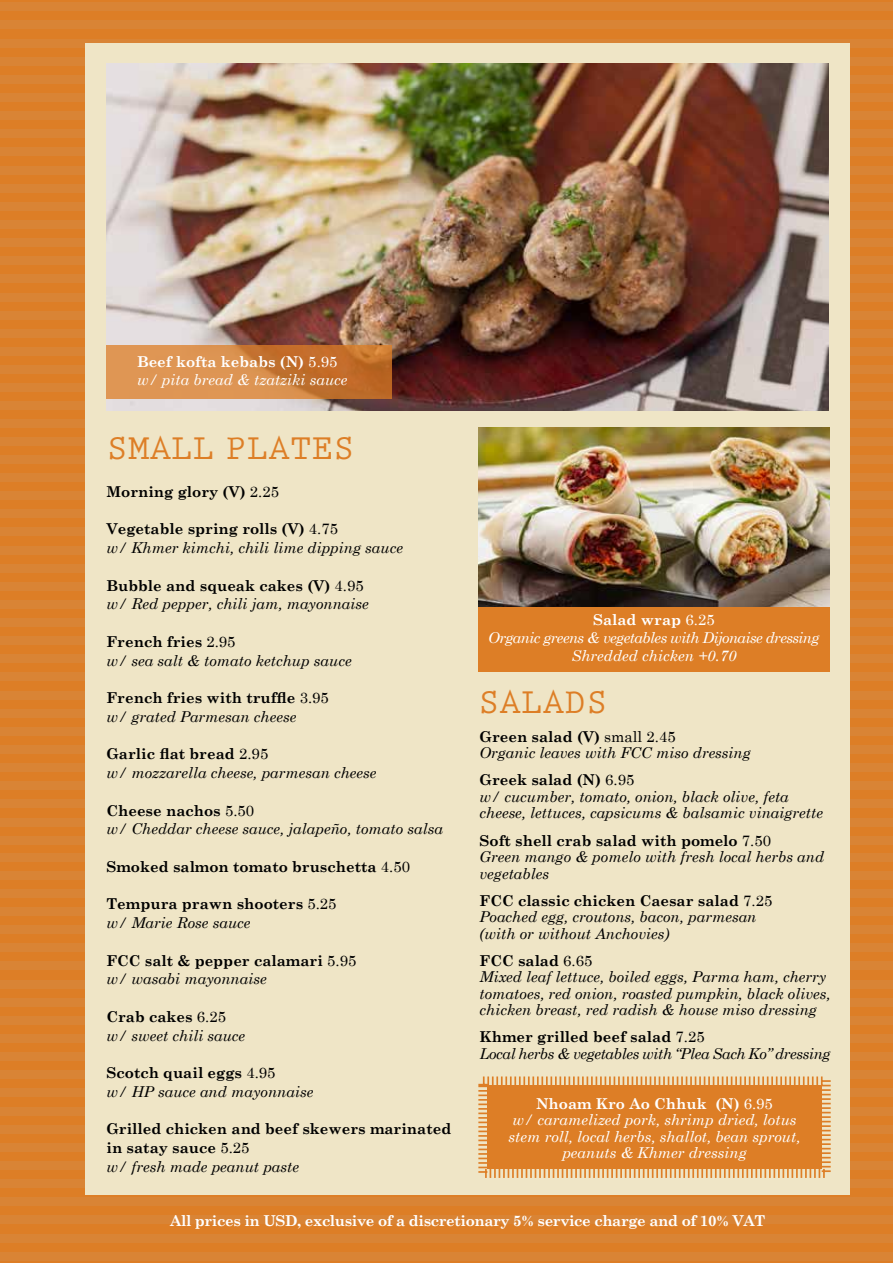
<style>
.page{position:relative;width:893px;height:1263px;background:#dd7e26}
.page>*{position:absolute;margin:0;border:0;box-sizing:border-box;transform-origin:0 0}
.t1{font:700 36px "Prestige Elite Std";color:#dd7e26}
.t2{font:italic 15px/16.5px "Century Schoolbook";color:#000}
.t3{font:700 15px/18.8px "Century Schoolbook";color:#000}
.t4{font:italic 15px/16.5px "Century Schoolbook";color:#fff;text-align:center}
.t5{font:italic 15px/18px "Century Schoolbook";letter-spacing:-.04em;color:#fff;text-align:center}
.t6{font:italic 15px/16.5px "Century Schoolbook";letter-spacing:-.025em;color:#000}
.t7{font:700 15px "Century Schoolbook";letter-spacing:-.025em;color:#fff}
.s1{font-weight:700;font-style:normal}
.s2{font-style:normal}
.s3{font-weight:400}
.s4{font-weight:400;font-style:italic}
</style>
<div class="page">
<div style="left:0;top:419px;width:893px;height:8px;background:#d98435"></div>
<div style="left:0;top:437px;width:893px;height:8px;background:#d98435"></div>
<div style="left:0;top:455px;width:893px;height:8px;background:#d98435"></div>
<div style="left:0;top:473px;width:893px;height:9px;background:#d98435"></div>
<div style="left:0;top:491px;width:893px;height:9px;background:#d98435"></div>
<div style="left:0;top:510px;width:893px;height:8px;background:#d98435"></div>
<div style="left:0;top:528px;width:893px;height:8px;background:#d98435"></div>
<div style="left:0;top:546px;width:893px;height:8px;background:#d98435"></div>
<div style="left:0;top:564px;width:893px;height:8px;background:#d98435"></div>
<div style="left:0;top:582px;width:893px;height:8px;background:#d98435"></div>
<div style="left:0;top:600px;width:893px;height:9px;background:#d98435"></div>
<div style="left:0;top:618px;width:893px;height:9px;background:#d98435"></div>
<div style="left:0;top:636px;width:893px;height:9px;background:#d98435"></div>
<div style="left:0;top:655px;width:893px;height:8px;background:#d98435"></div>
<div style="left:0;top:673px;width:893px;height:8px;background:#d98435"></div>
<div style="left:0;top:691px;width:893px;height:8px;background:#d98435"></div>
<div style="left:0;top:709px;width:893px;height:8px;background:#d98435"></div>
<div style="left:0;top:727px;width:893px;height:8px;background:#d98435"></div>
<div style="left:0;top:745px;width:893px;height:9px;background:#d98435"></div>
<div style="left:0;top:763px;width:893px;height:9px;background:#d98435"></div>
<div style="left:0;top:782px;width:893px;height:8px;background:#d98435"></div>
<div style="left:0;top:800px;width:893px;height:8px;background:#d98435"></div>
<div style="left:0;top:818px;width:893px;height:8px;background:#d98435"></div>
<div style="left:0;top:836px;width:893px;height:8px;background:#d98435"></div>
<div style="left:0;top:853px;width:893px;height:8px;background:#d98435"></div>
<div style="left:0;top:871px;width:893px;height:8px;background:#d98435"></div>
<div style="left:0;top:889px;width:893px;height:8px;background:#d98435"></div>
<div style="left:0;top:907px;width:893px;height:9px;background:#d98435"></div>
<div style="left:0;top:925px;width:893px;height:9px;background:#d98435"></div>
<div style="left:0;top:944px;width:893px;height:8px;background:#d98435"></div>
<div style="left:0;top:962px;width:893px;height:8px;background:#d98435"></div>
<div style="left:0;top:980px;width:893px;height:8px;background:#d98435"></div>
<div style="left:0;top:998px;width:893px;height:8px;background:#d98435"></div>
<div style="left:0;top:1016px;width:893px;height:8px;background:#d98435"></div>
<div style="left:0;top:1034px;width:893px;height:9px;background:#d98435"></div>
<div style="left:0;top:1052px;width:893px;height:9px;background:#d98435"></div>
<div style="left:0;top:1070px;width:893px;height:9px;background:#d98435"></div>
<div style="left:0;top:1089px;width:893px;height:8px;background:#d98435"></div>
<div style="left:0;top:1107px;width:893px;height:8px;background:#d98435"></div>
<div style="left:0;top:1125px;width:893px;height:8px;background:#d98435"></div>
<div style="left:0;top:1143px;width:893px;height:8px;background:#d98435"></div>
<div style="left:0;top:1161px;width:893px;height:8px;background:#d98435"></div>
<div style="left:0;top:1179px;width:893px;height:9px;background:#d98435"></div>
<div style="left:0;top:1197px;width:893px;height:9px;background:#d98435"></div>
<div style="left:0;top:1216px;width:893px;height:8px;background:#d98435"></div>
<div style="left:0;top:1234px;width:893px;height:8px;background:#d98435"></div>
<div style="left:0;top:1252px;width:893px;height:8px;background:#d98435"></div>
<div style="left:0;top:3px;width:893px;height:8px;background:#d98435"></div>
<div style="left:0;top:21px;width:893px;height:8px;background:#d98435"></div>
<div style="left:0;top:39px;width:893px;height:8px;background:#d98435"></div>
<div style="left:0;top:57px;width:893px;height:8px;background:#d98435"></div>
<div style="left:0;top:75px;width:893px;height:9px;background:#d98435"></div>
<div style="left:0;top:93px;width:893px;height:9px;background:#d98435"></div>
<div style="left:0;top:111px;width:893px;height:9px;background:#d98435"></div>
<div style="left:0;top:130px;width:893px;height:8px;background:#d98435"></div>
<div style="left:0;top:148px;width:893px;height:8px;background:#d98435"></div>
<div style="left:0;top:166px;width:893px;height:8px;background:#d98435"></div>
<div style="left:0;top:184px;width:893px;height:8px;background:#d98435"></div>
<div style="left:0;top:202px;width:893px;height:8px;background:#d98435"></div>
<div style="left:0;top:220px;width:893px;height:9px;background:#d98435"></div>
<div style="left:0;top:238px;width:893px;height:9px;background:#d98435"></div>
<div style="left:0;top:257px;width:893px;height:8px;background:#d98435"></div>
<div style="left:0;top:275px;width:893px;height:8px;background:#d98435"></div>
<div style="left:0;top:293px;width:893px;height:8px;background:#d98435"></div>
<div style="left:0;top:311px;width:893px;height:8px;background:#d98435"></div>
<div style="left:0;top:329px;width:893px;height:8px;background:#d98435"></div>
<div style="left:0;top:347px;width:893px;height:9px;background:#d98435"></div>
<div style="left:0;top:365px;width:893px;height:9px;background:#d98435"></div>
<div style="left:0;top:383px;width:893px;height:9px;background:#d98435"></div>
<div style="left:0;top:402px;width:893px;height:8px;background:#d98435"></div>
<div style="left:85px;top:43px;width:765px;height:1152px;background:#efe5c6"></div>
<img style="left:106px;top:64px;width:723px;height:346px">
<svg style="left:106px;top:345px;width:286px;height:53px;background:#d18441"></svg>
<img style="left:479px;top:428px;width:350px;height:180px">
<div style="left:478px;top:608px;width:351px;height:64px;background:#dd7e26"></div>
<svg style="left:478px;top:1076px;width:353px;height:102px;background:#df8c3c"></svg>
<p class="t4" style="left:137px;top:352px;width:212px;line-height:18px;text-align:left"><span class="s1">Beef kofta kebabs (N)</span> <span class="s2">5.95 </span>w/ pita bread &amp; tzatziki sauce</p>
<h1 class="t1" style="left:106px;top:429px;width:250px">SMALL PLATES</h1>
<p class="t3" style="left:106px;top:482px;width:174px">Morning glory (V) <span class="s3">2.25</span></p>
<p class="t2" style="left:106px;top:519px;width:298px;line-height:18.8px"><span class="s1">Vegetable spring rolls (V)</span> <span class="s2">4.75<br></span>w/ Khmer kimchi, chili lime dipping sauce</p>
<p class="t2" style="left:106px;top:575px;width:264px;line-height:18.8px"><span class="s1">Bubble and squeak cakes (V)</span> <span class="s2">4.95 </span>w/ Red pepper, chili jam, mayonnaise</p>
<p class="t2" style="left:106px;top:632px;width:247px;line-height:18.8px"><span class="s1">French fries</span> <span class="s2">2.95<br></span>w/ sea salt &amp; tomato ketchup sauce</p>
<p class="t3" style="left:106px;top:688px;width:224px">French fries with truffle <span class="s3">3.95 </span><span class="s4">w/ grated Parmesan cheese</span></p>
<p class="t2" style="left:106px;top:744px;width:272px;line-height:18.8px"><span class="s1">Garlic flat bread</span> <span class="s2">2.95<br></span>w/ mozzarella cheese, parmesan cheese</p>
<p class="t2" style="left:106px;top:800px;width:338px;line-height:18.8px"><span class="s1">Cheese nachos</span> <span class="s2">5.50<br></span>w/ Cheddar cheese sauce, jalapeño, tomato salsa</p>
<p class="t3" style="left:106px;top:857px;width:305px">Smoked salmon tomato bruschetta <span class="s3">4.50</span></p>
<p class="t3" style="left:106px;top:894px;width:232px">Tempura prawn shooters <span class="s3">5.25 </span><span class="s4">w/ Marie Rose sauce</span></p>
<p class="t3" style="left:106px;top:951px;width:251px">FCC salt &amp; pepper calamari <span class="s3">5.95 </span><span class="s4">w/ wasabi mayonnaise</span></p>
<p class="t2" style="left:106px;top:1007px;width:140px;line-height:18.8px"><span class="s1">Crab cakes</span> <span class="s2">6.25 </span>w/ sweet chili sauce</p>
<p class="t2" style="left:106px;top:1063px;width:208px;line-height:18.8px"><span class="s1">Scotch quail eggs</span> <span class="s2">4.95<br></span>w/ HP sauce and mayonnaise</p>
<p class="t3" style="left:106px;top:1119px;width:346px">Grilled chicken and beef skewers marinated in satay sauce <span class="s3">5.25<br></span><span class="s4">w/ fresh made peanut paste</span></p>
<p class="t7" style="left:170px;top:1211px;width:597px">All prices in USD, exclusive of a discretionary 5% service charge and of 10% VAT</p>
<p class="t5" style="left:488px;top:610px;width:333px"><span class="s1">Salad wrap</span> <span class="s2">6.25<br></span>Organic greens &amp; vegetables with Dijonaise dressing<br>Shredded chicken +0.70</p>
<h1 class="t1" style="left:478px;top:683px;width:131px">SALADS</h1>
<p class="t2" style="left:479px;top:728px;width:273px"><span class="s1">Green salad (V)</span> <span class="s2">small 2.45<br></span>Organic leaves with FCC miso dressing</p>
<p class="t2" style="left:479px;top:771px;width:345px"><span class="s1">Greek salad (N)</span> <span class="s2">6.95<br></span>w/ cucumber, tomato, onion, black olive, feta cheese, lettuces, capsicums &amp; balsamic vinaigrette</p>
<p class="t2" style="left:479px;top:832px;width:346px"><span class="s1">Soft shell crab salad with pomelo</span> <span class="s2">7.50<br></span>Green mango &amp; pomelo with fresh local herbs and vegetables</p>
<p class="t2" style="left:479px;top:892px;width:294px"><span class="s1">FCC classic chicken Caesar salad</span> <span class="s2">7.25<br></span>Poached egg, croutons, bacon, parmesan (with or without Anchovies)</p>
<p class="t2" style="left:479px;top:952px;width:353px"><span class="s1">FCC salad</span> <span class="s2">6.65<br></span>Mixed leaf lettuce, boiled eggs, Parma ham, cherry tomatoes, red onion, roasted pumpkin, black olives, chicken breast, red radish &amp; house miso dressing</p>
<p class="t6" style="left:479px;top:1028px;width:353px"><span class="s1">Khmer grilled beef salad</span> <span class="s2">7.25<br></span>Local herbs &amp; vegetables with “Plea Sach Ko” dressing</p>
<p class="t4" style="left:509px;top:1095px;width:293px"><span class="s1">Nhoam Kro Ao Chhuk (N)</span> <span class="s2">6.95<br></span>w/ caramelized pork, shrimp dried, lotus stem roll, local herbs, shallot, bean sprout, peanuts &amp; Khmer dressing</p>
</div>
